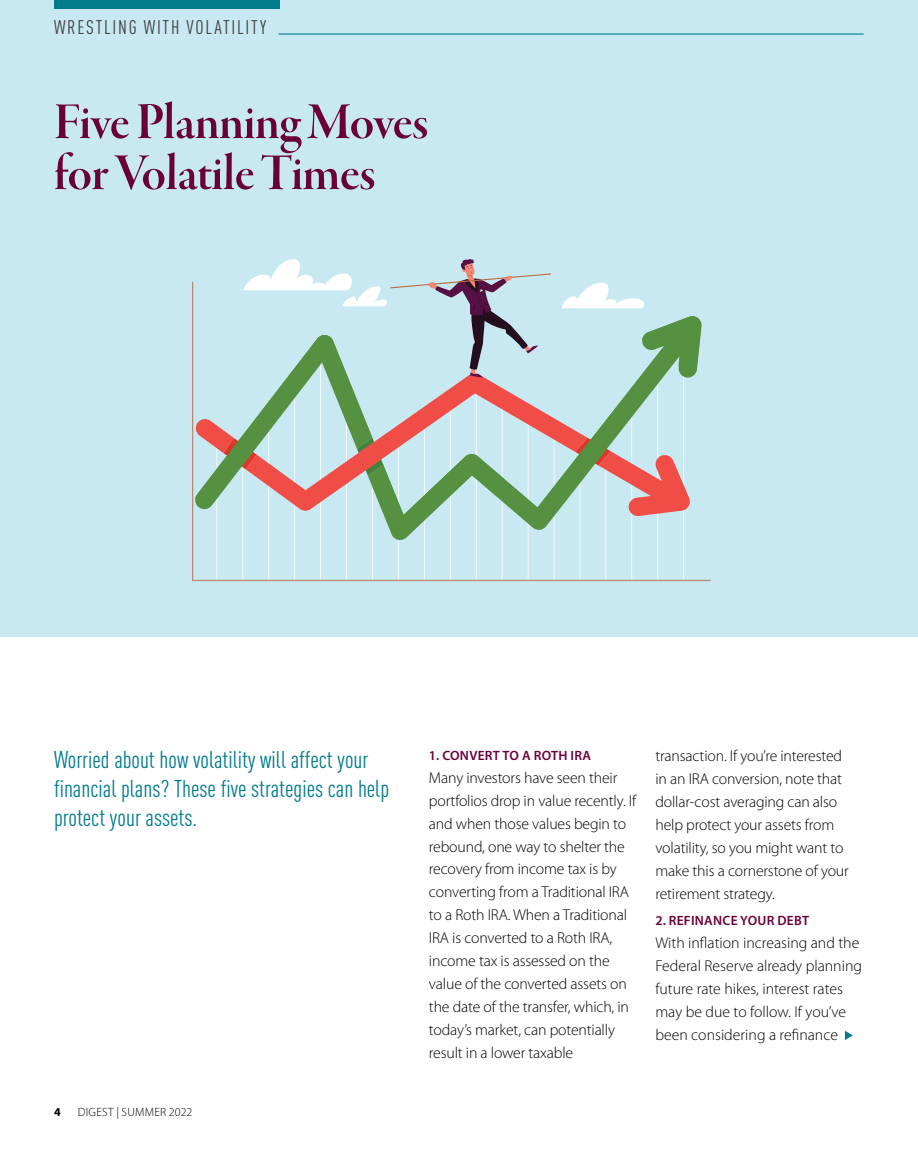
<style>
.page{position:relative;width:918px;height:1161px;background:#fff}
.page>*{position:absolute;margin:0;border:0;box-sizing:border-box;transform-origin:0 0}
.t1{font:54px/51px "Garamond Premr Pro Smbd Disp";letter-spacing:-.01em;color:#6a003a}
.Better_Justification{font:condensed 24px/28.8px "DINOT";color:#007c8b}
.t2{font:condensed 19.5px "DINOT";letter-spacing:.09em;color:#414042}
.Better_Justification-2{font:300 15.75px/23px "Myriad Pro";letter-spacing:-.01em;color:#000}
.Better_Justification-3{font:600 13.5px "Myriad Pro";letter-spacing:.02em;color:#6a003a}
.t3{font:300 12px "Myriad Pro";letter-spacing:.02em;color:#000}
.t4{font:700 12px "Myriad Pro";color:#000}
</style>
<div class="page">
<div style="left:0;top:0;width:918px;height:637px;background:#c8e9f1"></div>
<svg style="left:192px;top:282px;width:519px;height:299px"></svg>
<svg style="left:555px;top:316px;width:146px;height:220px"></svg>
<svg style="left:555px;top:373px;width:32px;height:138px"></svg>
<svg style="left:575px;top:376px;width:115px;height:205px"></svg>
<svg style="left:562px;top:282px;width:83px;height:26px"></svg>
<svg style="left:195px;top:259px;width:360px;height:322px"></svg>
<svg style="left:845px;top:1031px;width:8px;height:9px"></svg>
<hr style="left:279px;top:33px;width:585px;height:2px;background:#007c8b">
<div style="left:54px;top:0;width:225px;height:8px;background:#007c8b"></div>
<p class="t2" style="left:54px;top:16px;width:214px">WRESTLING WITH VOLATILITY</p>
<p class="t1" style="left:54px;top:98px;width:376px">Five Planning Moves for Volatile Times</p>
<p class="Better_Justification" style="left:54px;top:745px;width:337px">Worried about how volatility will affect your financial plans? These five strategies can help protect your assets.</p>
<p class="t4" style="left:54px;top:1104px;width:8px">4</p>
<p class="t3" style="left:78px;top:1105px;width:116px">DIGEST | SUMMER 2022</p>
<p class="Better_Justification-3" style="left:429px;top:747px;width:164px">1. CONVERT TO A ROTH IRA</p>
<p class="Better_Justification-2" style="left:429px;top:766px;width:209px">Many investors have seen their portfolios drop in value recently. If and when those values begin to rebound, one way to shelter the recovery from income tax is by converting from a Traditional IRA to a Roth IRA. When a Traditional<br>IRA is converted to a Roth IRA, income tax is assessed on the value of the converted assets on the date of the transfer, which, in today’s market, can potentially result in a lower taxable</p>
<p class="Better_Justification-2" style="left:655px;top:745px;width:195px">transaction. If you’re interested in an IRA conversion, note that dollar-cost averaging can also help protect your assets from volatility, so you might want to make this a cornerstone of your retirement strategy.</p>
<p class="Better_Justification-3" style="left:655px;top:912px;width:155px">2. REFINANCE YOUR DEBT</p>
<p class="Better_Justification-2" style="left:655px;top:932px;width:208px">With inflation increasing and the<br>Federal Reserve already planning future rate hikes, interest rates may be due to follow. If you’ve been considering a refinance</p>
</div>
